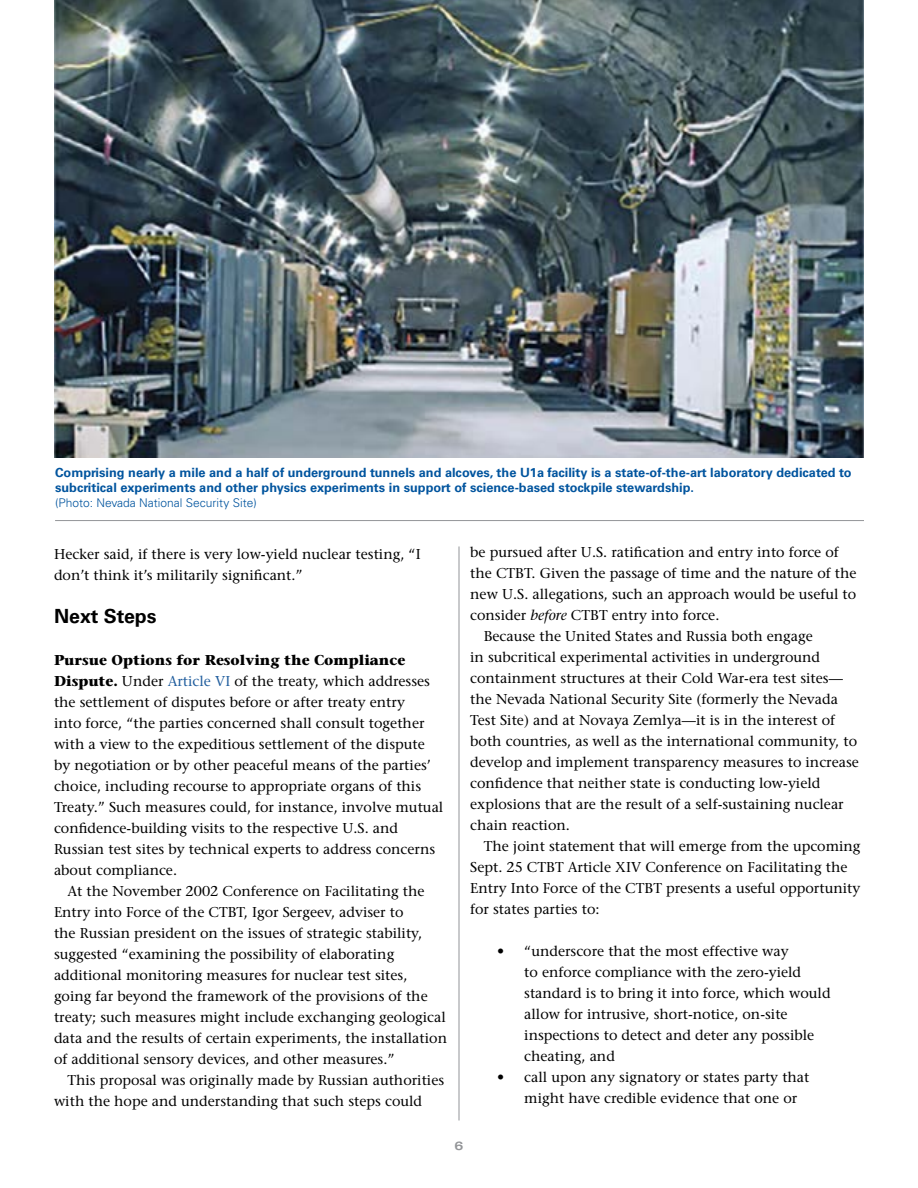
<style>
.page{position:relative;width:918px;height:1188px;background:#fff}
.page>*{position:absolute;margin:0;border:0;box-sizing:border-box;transform-origin:0 0}
.t1{font:700 19.5px "Univers LT Std";color:#000}
.t2{font:500 14.25px/21px "Stone Serif Std";color:#000}
.t3{font:700 12.75px/15px "Univers LT Std";color:#00549e}
.t4{font:300 12px "Univers LT Std";color:#00549e}
.t5{font:700 expanded 12px "Univers LT Std";color:#939598}
.s1{font-weight:700}
.s2{color:#215e9e}
.s3{font-style:italic}
</style>
<div class="page">
<hr style="left:459px;top:546px;width:1px;height:574px;background:#939598">
<img style="left:54px;top:0;width:810px;height:458px">
<hr style="left:55px;top:520px;width:809px;height:1px;background:#939598">
<p class="t3" style="left:55px;top:465px;width:798px">Comprising nearly a mile and a half of underground tunnels and alcoves, the U1a facility is a state-of-the-art laboratory dedicated to subcritical experiments and other physics experiments in support of science-based stockpile stewardship.</p>
<p class="t4" style="left:55px;top:495px;width:203px">(Photo: Nevada National Security Site)</p>
<p class="t2" style="left:54px;top:543px;width:368px">Hecker said, if there is very low-yield nuclear testing, “I don’t think it’s militarily significant.”</p>
<h1 class="t1" style="left:54px;top:604px;width:104px">Next Steps</h1>
<p class="t2" style="left:54px;top:650px;width:391px"><span class="s1">Pursue Options for Resolving the Compliance Dispute.</span> Under <span class="s2">Article VI</span> of the treaty, which addresses the settlement of disputes before or after treaty entry<br>into force, “the parties concerned shall consult together with a view to the expeditious settlement of the dispute by negotiation or by other peaceful means of the parties’ choice, including recourse to appropriate organs of this Treaty.” Such measures could, for instance, involve mutual confidence-building visits to the respective U.S. and Russian test sites by technical experts to address concerns about compliance.</p>
<p class="t2" style="left:54px;top:881px;width:395px;text-indent:13px">At the November 2002 Conference on Facilitating the Entry into Force of the CTBT, Igor Sergeev, adviser to<br>the Russian president on the issues of strategic stability, suggested “examining the possibility of elaborating additional monitoring measures for nuclear test sites, going far beyond the framework of the provisions of the treaty; such measures might include exchanging geological data and the results of certain experiments, the installation of additional sensory devices, and other measures.”</p>
<p class="t2" style="left:54px;top:1070px;width:392px;text-indent:13px">This proposal was originally made by Russian authorities with the hope and understanding that such steps could</p>
<p class="t2" style="left:470px;top:542px;width:370px">be pursued after U.S. ratification and entry into force of</p>
<p class="t2" style="left:470px;top:563px;width:388px">the CTBT. Given the passage of time and the nature of the</p>
<p class="t2" style="left:470px;top:584px;width:388px">new U.S. allegations, such an approach would be useful to</p>
<p class="t2" style="left:470px;top:605px;width:251px">consider <span class="s3">before</span> CTBT entry into force.</p>
<p class="t2" style="left:484px;top:626px;width:331px">Because the United States and Russia both engage</p>
<p class="t2" style="left:470px;top:647px;width:351px">in subcritical experimental activities in underground</p>
<p class="t2" style="left:470px;top:668px;width:374px">containment structures at their Cold War-era test sites—</p>
<p class="t2" style="left:470px;top:689px;width:369px">the Nevada National Security Site (formerly the Nevada</p>
<p class="t2" style="left:470px;top:710px;width:366px">Test Site) and at Novaya Zemlya—it is in the interest of</p>
<p class="t2" style="left:470px;top:731px;width:388px">both countries, as well as the international community, to</p>
<p class="t2" style="left:470px;top:752px;width:390px">develop and implement transparency measures to increase</p>
<p class="t2" style="left:470px;top:773px;width:352px">confidence that neither state is conducting low-yield</p>
<p class="t2" style="left:470px;top:794px;width:375px">explosions that are the result of a self-sustaining nuclear</p>
<p class="t2" style="left:470px;top:815px;width:101px">chain reaction.</p>
<p class="t2" style="left:484px;top:836px;width:378px">The joint statement that will emerge from the upcoming</p>
<p class="t2" style="left:470px;top:857px;width:379px">Sept. 25 CTBT Article XIV Conference on Facilitating the</p>
<p class="t2" style="left:470px;top:878px;width:392px">Entry Into Force of the CTBT presents a useful opportunity</p>
<p class="t2" style="left:470px;top:899px;width:131px">for states parties to:</p>
<p class="t2" style="left:524px;top:941px;width:308px;text-indent:-27px">• “underscore that the most effective way<br>to enforce compliance with the zero-yield standard is to bring it into force, which would allow for intrusive, short-notice, on-site inspections to detect and deter any possible cheating, and</p>
<p class="t2" style="left:524px;top:1067px;width:287px;text-indent:-27px">• call upon any signatory or states party that might have credible evidence that one or</p>
<p class="t5" style="left:455px;top:1139px;width:10px">6</p>
</div>
